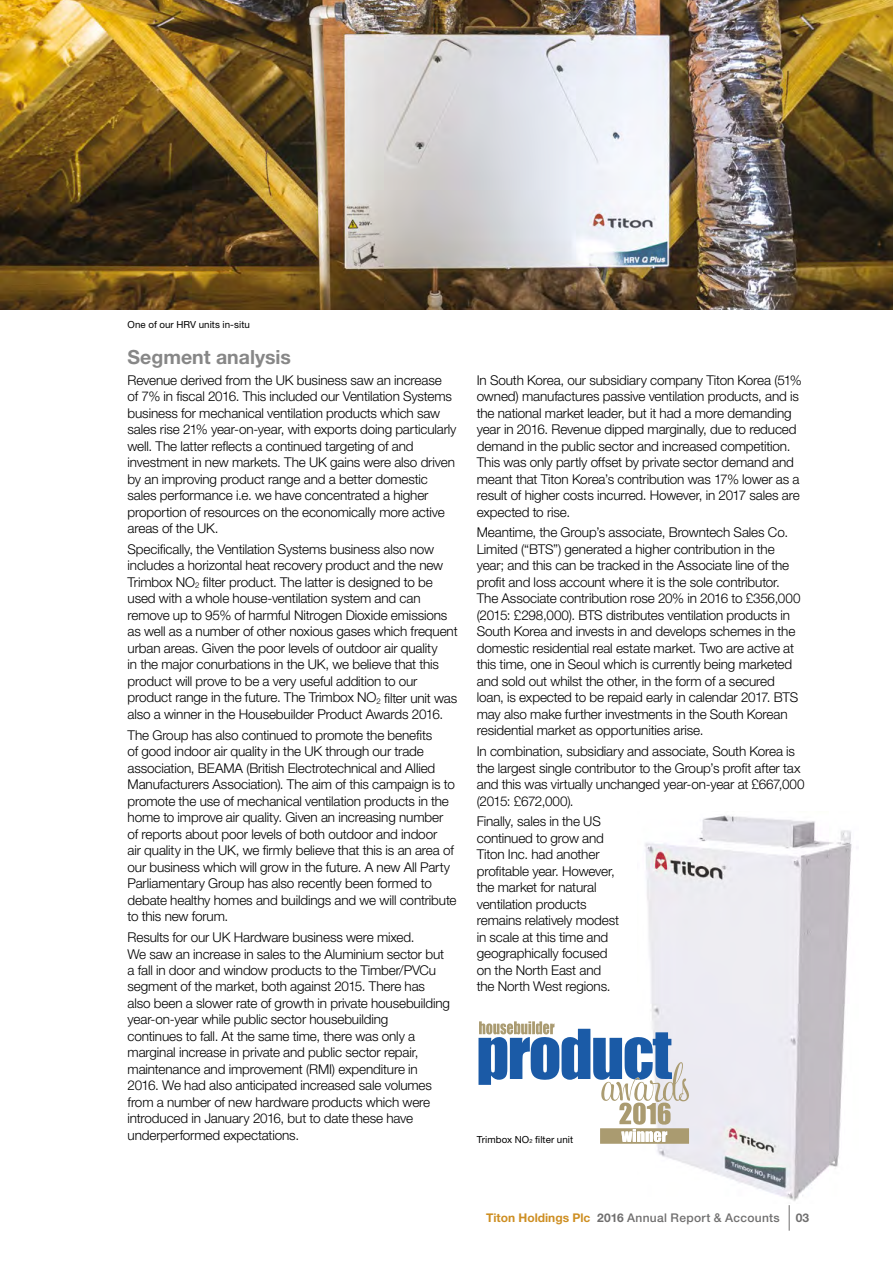
<style>
.page{position:relative;width:893px;height:1263px;background:#fff}
.page>*{position:absolute;margin:0;border:0;box-sizing:border-box;transform-origin:0 0}
.t1{font:700 19.5px "Helvetica Neue LT";color:#878787}
.t2{font:300 13.5px/16.5px "Helvetica Neue LT";letter-spacing:-.01em;color:#000}
.t3{font:500 12px "Helvetica Neue LT";letter-spacing:.025em;color:#706f6f}
.t4{font:700 12px "Helvetica Neue LT";color:#706f6f}
.t5{font:9.75px "Helvetica Neue LT";letter-spacing:.01em;color:#000}
.s1{font-size:5.7px}
.s2{font-weight:700;color:#ce8f23}
.s3{font-weight:700}
</style>
<div class="page">
<img style="left:645px;top:815px;width:207px;height:386px">
<svg style="left:789px;top:1205px;width:1px;height:26px"></svg>
<img style="left:0;top:0;width:893px;height:309px">
<svg style="left:478px;top:1021px;width:211px;height:123px"></svg>
<p class="t5" style="left:128px;top:319px;width:124px">One of our HRV units in-situ</p>
<h1 class="t1" style="left:128px;top:345px;width:165px">Segment analysis</h1>
<p class="t2" style="left:128px;top:371px;width:330px">Revenue derived from the UK business saw an increase<br>of 7% in fiscal 2016. This included our Ventilation Systems business for mechanical ventilation products which saw sales rise 21% year-on-year, with exports doing particularly well. The latter reflects a continued targeting of and investment in new markets. The UK gains were also driven by an improving product range and a better domestic sales performance i.e. we have concentrated a higher proportion of resources on the economically more active areas of the UK.</p>
<p class="t2" style="left:128px;top:541px;width:332px">Specifically, the Ventilation Systems business also now includes a horizontal heat recovery product and the new Trimbox NO<sub>2</sub> filter product. The latter is designed to be used with a whole house-ventilation system and can remove up to 95% of harmful Nitrogen Dioxide emissions as well as a number of other noxious gases which frequent urban areas. Given the poor levels of outdoor air quality<br>in the major conurbations in the UK, we believe that this product will prove to be a very useful addition to our product range in the future. The Trimbox NO<sub>2</sub> filter unit was also a winner in the Housebuilder Product Awards 2016.</p>
<p class="t2" style="left:128px;top:726px;width:330px">The Group has also continued to promote the benefits<br>of good indoor air quality in the UK through our trade association, BEAMA (British Electrotechnical and Allied Manufacturers Association). The aim of this campaign is to promote the use of mechanical ventilation products in the home to improve air quality. Given an increasing number of reports about poor levels of both outdoor and indoor<br>air quality in the UK, we firmly believe that this is an area of our business which will grow in the future. A new All Party Parliamentary Group has also recently been formed to debate healthy homes and buildings and we will contribute to this new forum.</p>
<p class="t2" style="left:128px;top:929px;width:324px">Results for our UK Hardware business were mixed.<br>We saw an increase in sales to the Aluminium sector but a fall in door and window products to the Timber/PVCu segment of the market, both against 2015. There has also been a slower rate of growth in private housebuilding year-on-year while public sector housebuilding<br>continues to fall. At the same time, there was only a marginal increase in private and public sector repair, maintenance and improvement (RMI) expenditure in 2016. We had also anticipated increased sale volumes from a number of new hardware products which were introduced in January 2016, but to date these have underperformed expectations.</p>
<p class="t2" style="left:477px;top:371px;width:326px">In South Korea, our subsidiary company Titon Korea (51% owned) manufactures passive ventilation products, and is the national market leader, but it had a more demanding year in 2016. Revenue dipped marginally, due to reduced demand in the public sector and increased competition.<br>This was only partly offset by private sector demand and meant that Titon Korea’s contribution was 17% lower as a result of higher costs incurred. However, in 2017 sales are expected to rise.</p>
<p class="t2" style="left:477px;top:524px;width:325px">Meantime, the Group’s associate, Browntech Sales Co.<br>Limited (“BTS”) generated a higher contribution in the year; and this can be tracked in the Associate line of the profit and loss account where it is the sole contributor.<br>The Associate contribution rose 20% in 2016 to £356,000 (2015: £298,000). BTS distributes ventilation products in South Korea and invests in and develops schemes in the domestic residential real estate market. Two are active at this time, one in Seoul which is currently being marketed and sold out whilst the other, in the form of a secured loan, is expected to be repaid early in calendar 2017. BTS may also make further investments in the South Korean residential market as opportunities arise.</p>
<p class="t2" style="left:477px;top:743px;width:329px">In combination, subsidiary and associate, South Korea is the largest single contributor to the Group’s profit after tax and this was virtually unchanged year-on-year at £667,000 (2015: £672,000).</p>
<p class="t2" style="left:477px;top:813px;width:144px">Finally, sales in the US continued to grow and<br>Titon Inc. had another profitable year. However, the market for natural ventilation products remains relatively modest in scale at this time and geographically focused on the North East and the North West regions.</p>
<p class="t5" style="left:477px;top:1134px;width:98px">Trimbox NO<span class="s1">2</span> filter unit</p>
<p class="t3" style="left:486px;top:1211px;width:295px"><span class="s2">Titon Holdings Plc</span> <span class="s3">2016</span> Annual Report &amp; Accounts</p>
<p class="t4" style="left:796px;top:1211px;width:15px">03</p>
</div>
